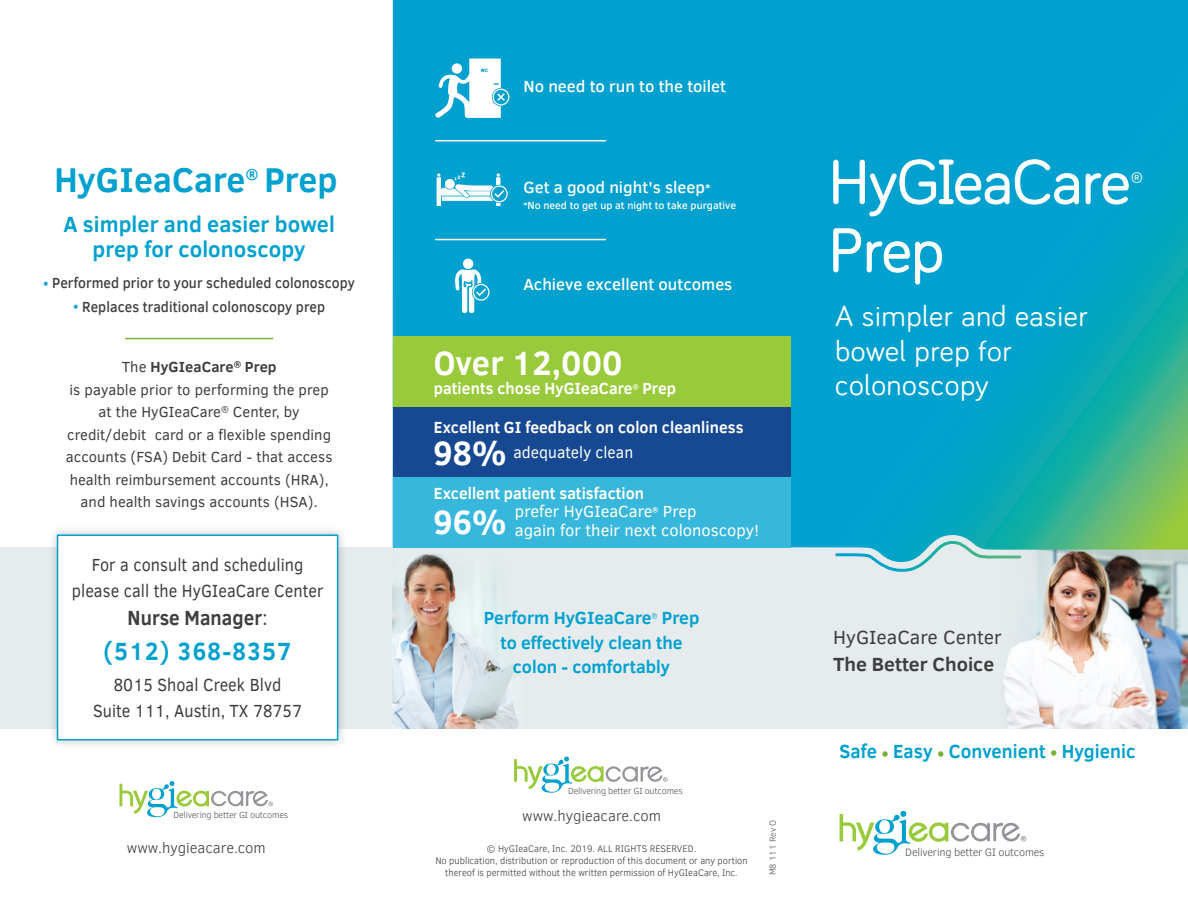
<style>
.page{position:relative;width:1188px;height:918px;background:#fff}
.page>*{position:absolute;margin:0;border:0;box-sizing:border-box;transform-origin:0 0}
.Text{font:63.3px "Bariol";color:#fff}
.t1{font:700 35.25px "Clear Sans";letter-spacing:.005em;color:#00a1cf;scale:.96 1}
.t2{font:700 34.5px "Clear Sans";letter-spacing:.005em;color:#fff;scale:.95 1}
.Text-2{font:34.5px "Bariol";color:#fff}
.Text-3{font:30px/34.5px "Bariol";letter-spacing:.02em;color:#fff}
.t3{font:700 25.5px "Clear Sans";letter-spacing:.06em;color:#00a1cf;scale:.9 1}
.t4{font:700 22.5px/25.5px "Clear Sans";letter-spacing:.005em;color:#00a1cf;text-align:center;scale:.96 1}
.t5{font:700 21px "Clear Sans";letter-spacing:.005em;color:#3e3e3f;scale:.9 1}
.t6{font:700 19.5px "Clear Sans";letter-spacing:.005em;color:#00a1cf;scale:.94 1}
.Text-4{font:19.5px "Clear Sans";color:#3e3e3f}
.Text-5{font:700 19.5px "Clear Sans";color:#3e3e3f}
.t7{font:700 19.5px "Clear Sans";color:#79ad36;scale:.94 1}
.t8{font:18px/25.5px "Clear Sans";letter-spacing:.005em;color:#3e3e3f;text-align:center;scale:.9 1}
.Text-6{font:700 18px "Clear Sans";color:#00a1cf}
.t9{font:700 16.5px "Clear Sans";letter-spacing:.005em;color:#fff;scale:.95 1}
.Text-7{font:500 16.5px "Clear Sans";color:#fff}
.t10{font:16.5px "Clear Sans";color:#fff}
.t11{font:16.5px "Clear Sans";color:#fff;scale:.95 1}
.t12{font:15px/22.5px "Clear Sans";letter-spacing:.005em;color:#3e3e3f}
.t13{font:500 15px "Clear Sans";letter-spacing:.005em;color:#3e3e3f;scale:.92 1}
.t14{font:300 15px "Clear Sans";color:#3e3e3f}
.t15{font:700 15px "Clear Sans";letter-spacing:.005em;color:#3e3e3f}
.t16{font:15px "Adobe Hebrew";color:#00a1cf;scale:.92 1}
.t17{font:700 14.85px "Clear Sans";color:#00a1cf;scale:.96 1}
.Text-8{font:500 12px "Clear Sans";color:#fff}
.t18{font:300 11.1px "Clear Sans";letter-spacing:-.02em;color:#57585a}
.Text-9{font:500 10.5px "Clear Sans";color:#fff}
.Text-10{font:300 9.75px/12px "Clear Sans";color:#3e3e3f;text-align:center;scale:.96 1}
.t19{font:300 9.15px "Clear Sans";letter-spacing:-.02em;color:#57585a}
.Text-11{font:300 9px "Clear Sans";color:#57585a}
.Text-12{font:500 9px "Clear Sans";color:#fff}
.t20{font:700 8.7px "Clear Sans";color:#3e3e3f}
.t21{font:8.7px "Clear Sans";color:#3e3e3f}
.t22{font:700 7.05px "Clear Sans";color:#fff;scale:.95 1}
.Text-13{font:7.05px "Clear Sans";color:#00a1cf}
.s1{font-weight:400}
.s2{color:#79ad36}
</style>
<div class="page">
<div style="left:0;top:547px;width:1188px;height:182px;background:#e6eced"></div>
<img style="left:393px;top:562px;width:126px;height:167px">
<img style="left:1003px;top:562px;width:185px;height:167px">
<svg style="left:393px;top:0;width:795px;height:562px;background:#0ba4c7"></svg>
<svg style="left:834px;top:542px;width:189px;height:32px"></svg>
<svg style="left:840px;top:811px;width:186px;height:44px"></svg>
<svg style="left:119px;top:781px;width:154px;height:36px"></svg>
<svg style="left:833px;top:159px;width:104px;height:58px;background:#1aaad3"></svg>
<div style="left:944px;top:160px;width:5px;height:44px;border:1px solid #fff;border-radius:2px"></div>
<svg style="left:955px;top:159px;width:124px;height:46px;background:#20acd5"></svg>
<svg style="left:1085px;top:173px;width:44px;height:32px"></svg>
<svg style="left:833px;top:228px;width:109px;height:57px;background:#1aaad3"></svg>
<div style="left:941px;top:160px;width:10px;height:5px;background:#fff"></div>
<div style="left:941px;top:199px;width:10px;height:5px;background:#fff"></div>
<svg style="left:514px;top:757px;width:154px;height:36px"></svg>
<div style="left:393px;top:407px;width:397px;height:71px;background:#164992"></div>
<div style="left:393px;top:337px;width:397px;height:70px;background:#99ca3b"></div>
<div style="left:393px;top:478px;width:397px;height:70px;background:#38b7dc"></div>
<div style="left:47px;top:525px;width:301px;height:225px;background:#231f20;opacity:.26"></div>
<div style="left:58px;top:535px;width:280px;height:205px;background:#fff"></div>
<div style="left:57px;top:534px;width:281px;height:206px;border:2px solid #00a1cf"></div>
<svg style="left:435px;top:59px;width:74px;height:59px"></svg>
<svg style="left:437px;top:173px;width:71px;height:33px"></svg>
<div style="left:463px;top:259px;width:10px;height:10px;background:#fff;border-radius:50%"></div>
<svg style="left:455px;top:269px;width:35px;height:44px"></svg>
<hr style="left:436px;top:140px;width:169px;height:1px;background:#fff">
<hr style="left:436px;top:239px;width:169px;height:1px;background:#fff">
<hr style="left:126px;top:338px;width:147px;height:1px;background:#79ad36">
<p class="t1" style="left:54px;top:155px;width:201px">HyGIeaCare</p>
<p class="t17" style="left:246px;top:164px;width:15px">®</p>
<p class="t1" style="left:264px;top:155px;width:78px">Prep</p>
<p class="t4" style="left:63px;top:210px;width:284px">A simpler and easier bowel prep for colonoscopy</p>
<p class="t13" style="left:52px;top:273px;width:331px">Performed prior to your scheduled colonoscopy</p>
<p class="t16" style="left:43px;top:273px;width:8px">•</p>
<p class="t13" style="left:82px;top:296px;width:266px">Replaces traditional colonoscopy prep</p>
<p class="t16" style="left:73px;top:296px;width:8px">•</p>
<p class="t20" style="left:234px;top:358px;width:9px">®</p>
<p class="t15" style="left:122px;top:356px;width:113px"><span class="s1">The</span> HyGIeaCare</p>
<p class="t12" style="left:70px;top:378px;width:261px">is payable prior to performing the prep</p>
<p class="t12" style="left:233px;top:401px;width:68px">Center, by</p>
<p class="t15" style="left:245px;top:356px;width:33px">Prep</p>
<p class="t21" style="left:221px;top:404px;width:9px">®</p>
<p class="t12" style="left:155px;top:401px;width:178px;text-indent:-56px">at the HyGIeaCare<br>card or a flexible spending</p>
<p class="t12" style="left:67px;top:423px;width:81px">credit/debit</p>
<p class="t12" style="left:66px;top:446px;width:268px">accounts (FSA) Debit Card - that access</p>
<p class="t12" style="left:70px;top:468px;width:261px">health reimbursement accounts (HRA ,(</p>
<p class="t12" style="left:81px;top:491px;width:239px">and health savings accounts (HSA .(</p>
<p class="t8" style="left:72px;top:552px;width:281px">For a consult and scheduling please call the HyGIeaCare Center</p>
<p class="t5" style="left:128px;top:603px;width:157px">Nurse Manager<span class="s1">:</span></p>
<p class="t3" style="left:104px;top:632px;width:210px">)512( 368-8357</p>
<p class="t8" style="left:114px;top:672px;width:188px">8015 Shoal Creek Blvd</p>
<p class="t8" style="left:93px;top:698px;width:234px">Suite 111, Austin, TX 78757</p>
<p class="t19" style="left:174px;top:809px;width:116px">Delivering better GI outcomes</p>
<p class="t14" style="left:127px;top:838px;width:140px">www.hygieacare.com</p>
<p class="Text-7" style="left:523px;top:75px;width:204px">No need to run to the toilet</p>
<p class="Text-7" style="left:523px;top:176px;width:183px">Get a good night s' sleep</p>
<p class="Text-8" style="left:705px;top:180px;width:7px">*</p>
<p class="Text-9" style="left:528px;top:198px;width:210px">No need to get up at night to take purgative</p>
<p class="Text-12" style="left:523px;top:200px;width:6px">*</p>
<p class="Text-7" style="left:523px;top:272px;width:210px">Achieve excellent outcomes</p>
<p class="t2" style="left:434px;top:337px;width:200px">Over 12,000</p>
<p class="t9" style="left:434px;top:377px;width:211px">patients chose HyGIeaCare</p>
<p class="t9" style="left:642px;top:377px;width:37px">Prep</p>
<p class="t22" style="left:633px;top:381px;width:8px">®</p>
<p class="t9" style="left:434px;top:415px;width:327px">Excellent GI feedback on colon cleanliness</p>
<p class="t11" style="left:513px;top:441px;width:128px">adequately clean</p>
<p class="t2" style="left:434px;top:428px;width:78px">98%</p>
<p class="t9" style="left:434px;top:481px;width:223px">Excellent patient satisfaction</p>
<p class="t10" style="left:515px;top:520px;width:245px">again for their next colonoscopy!</p>
<p class="t10" style="left:515px;top:501px;width:139px">prefer HyGIeaCare</p>
<p class="t2" style="left:434px;top:497px;width:78px">96%</p>
<p class="t10" style="left:663px;top:501px;width:35px">Prep</p>
<p class="t22" style="left:653px;top:504px;width:8px">®</p>
<p class="Text-6" style="left:484px;top:605px;width:169px">Perform HyGIeaCare</p>
<p class="Text-6" style="left:662px;top:605px;width:39px">Prep</p>
<p class="Text-6" style="left:501px;top:629px;width:183px">to effectively clean the</p>
<p class="Text-6" style="left:513px;top:653px;width:159px">colon - comfortably</p>
<p class="Text-13" style="left:652px;top:611px;width:8px">R</p>
<p class="t19" style="left:568px;top:785px;width:116px">Delivering better GI outcomes</p>
<p class="t14" style="left:522px;top:806px;width:140px">www.hygieacare.com</p>
<p class="Text-10" style="left:435px;top:842px;width:327px">© HyGIeaCare, Inc. 2019. ALL RIGHTS RESERVED.<br>No publication, distribution or reproduction of this document or any portion thereof is permitted without the written permission of HyGIeaCare, Inc.</p>
<p class="Text-11" style="left:767px;top:875px;width:57px;rotate:-90deg">M8 111 Rev O</p>
<p class="Text" style="left:829px;top:139px;width:303px">HyGIeaCare</p>
<p class="Text-2" style="left:1130px;top:161px;width:15px">R</p>
<p class="Text" style="left:829px;top:207px;width:116px">Prep</p>
<p class="Text-3" style="left:835px;top:298px;width:254px">A simpler and easier bowel prep for</p>
<p class="Text-3" style="left:835px;top:367px;width:155px">colonoscopy</p>
<p class="Text-4" style="left:833px;top:625px;width:170px">HyGIeaCare Center</p>
<p class="Text-5" style="left:833px;top:650px;width:163px">The Better Choice</p>
<p class="t6" style="left:840px;top:737px;width:41px">Safe</p>
<p class="t6" style="left:949px;top:737px;width:200px">Convenient <span class="s2">•</span> Hygienic</p>
<p class="t6" style="left:893px;top:737px;width:44px">Easy</p>
<p class="t7" style="left:882px;top:740px;width:9px">•</p>
<p class="t7" style="left:937px;top:740px;width:9px">•</p>
<p class="t18" style="left:905px;top:845px;width:141px">Delivering better GI outcomes</p>
</div>
